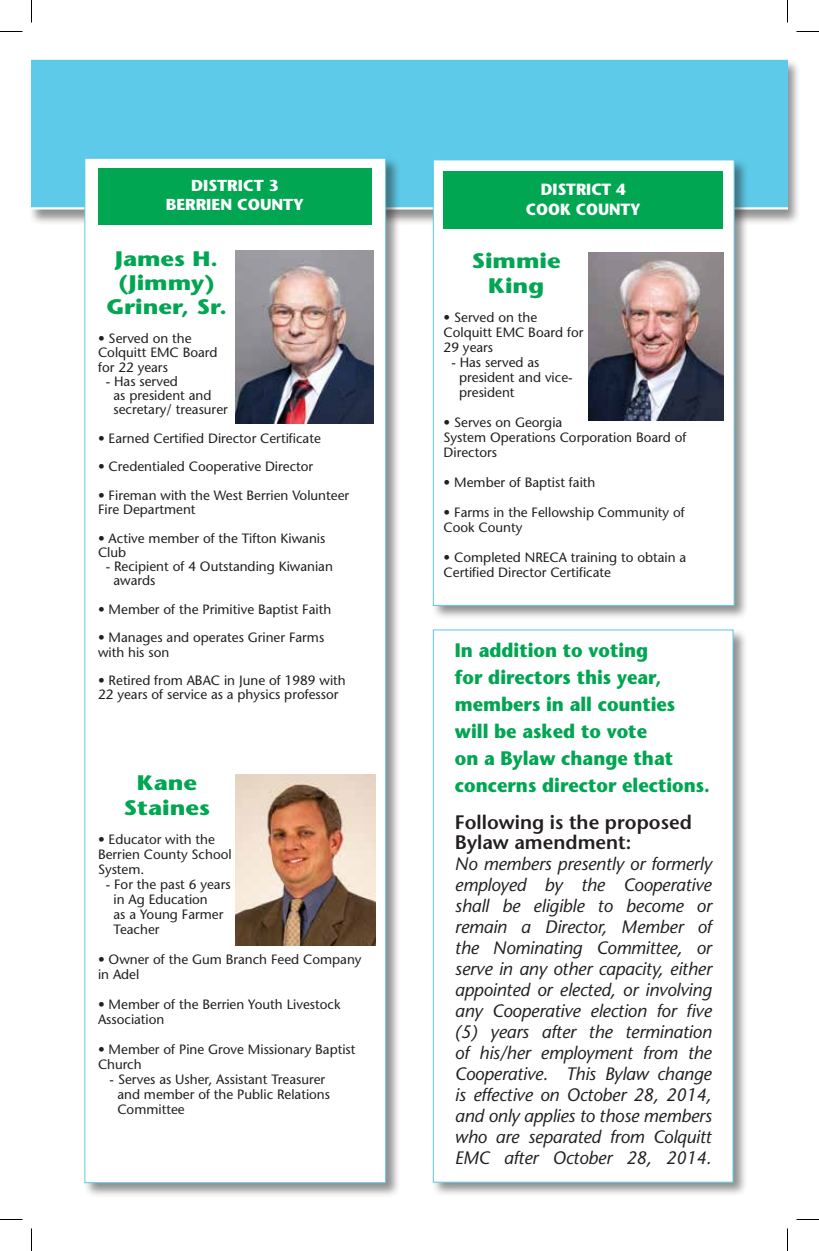
<style>
.page{position:relative;width:819px;height:1251px;background:#fff}
.page>*{position:absolute;margin:0;border:0;box-sizing:border-box;transform-origin:0 0}
.t1{font:700 21px/24px "Stone Sans";color:#00a651;text-align:center;scale:1.13 1}
.t2{font:700 19.5px/27px "Stone Sans";color:#00a651;scale:.93 1}
.t3{font:600 19.5px/19.5px "Stone Sans";color:#231f20}
.t4{font:italic 18px/21px "Stone Sans";letter-spacing:-.01em;color:#231f20;text-align:justify}
.t5{font:700 16.2px/19.5px "Stone Sans";color:#fff;text-align:center;scale:.95 1}
.t6{font:700 15.9px/19px "Stone Sans";color:#fff;text-align:center}
.t7{font:13.5px/15px "Stone Sans";color:#231f20}
</style>
<div class="page">
<div style="left:29px;top:58px;width:772px;height:168px;background:#231f20;opacity:.5"></div>
<div style="left:32px;top:58px;width:756px;height:153px;background:#5ccae8"></div>
<div style="left:83px;top:156px;width:318px;height:1042px;background:#231f20;opacity:.5"></div>
<div style="left:84px;top:158px;width:302px;height:1025px;background:#fff;border:1px solid #5ccae8"></div>
<img style="left:235px;top:250px;width:139px;height:173px">
<div style="left:431px;top:158px;width:318px;height:463px;background:#231f20;opacity:.5"></div>
<div style="left:433px;top:160px;width:302px;height:446px;background:#fff;border:1px solid #5ccae8"></div>
<img style="left:589px;top:252px;width:134px;height:168px">
<div style="left:431px;top:628px;width:317px;height:570px;background:#231f20;opacity:.5"></div>
<div style="left:433px;top:630px;width:300px;height:553px;background:#fff;border:1px solid #5ccae8"></div>
<div style="left:98px;top:168px;width:274px;height:56px;background:#00a651"></div>
<div style="left:444px;top:171px;width:279px;height:58px;background:#00a651"></div>
<img style="left:236px;top:774px;width:140px;height:172px">
<svg style="left:0;top:31px;width:22px;height:1px"></svg>
<svg style="left:796px;top:31px;width:23px;height:1px"></svg>
<svg style="left:0;top:1219px;width:22px;height:1px"></svg>
<svg style="left:796px;top:1219px;width:23px;height:1px"></svg>
<svg style="left:31px;top:0;width:1px;height:22px"></svg>
<svg style="left:31px;top:1228px;width:1px;height:23px"></svg>
<svg style="left:787px;top:0;width:1px;height:22px"></svg>
<svg style="left:787px;top:1228px;width:1px;height:23px"></svg>
<p class="t6" style="left:166px;top:176px;width:140px">DISTRICT 3<br>BERRIEN COUNTY</p>
<p class="t5" style="left:526px;top:180px;width:122px">DISTRICT 4<br>COOK COUNTY</p>
<h1 class="t1" style="left:106px;top:246px;width:108px">James H. (Jimmy)<br>Griner, Sr.</h1>
<p class="t7" style="left:98px;top:331px;width:121px;line-height:14.2px">• Served on the<br>Colquitt EMC Board for 22 years</p>
<p class="t7" style="left:114px;top:374px;width:116px;line-height:14.2px;text-indent:-8px">- Has served<br>as president and secretary/ treasurer</p>
<p class="t7" style="left:98px;top:431px;width:224px">• Earned Certified Director Certificate</p>
<p class="t7" style="left:98px;top:459px;width:217px">• Credentialed Cooperative Director</p>
<p class="t7" style="left:98px;top:488px;width:253px;line-height:14.2px">• Fireman with the West Berrien Volunteer<br>Fire Department</p>
<p class="t7" style="left:98px;top:531px;width:229px;line-height:14.2px">• Active member of the Tifton Kiwanis<br>Club</p>
<p class="t7" style="left:114px;top:559px;width:221px;line-height:14.2px;text-indent:-8px">- Recipient of 4 Outstanding Kiwanian awards</p>
<p class="t7" style="left:98px;top:602px;width:235px">• Member of the Primitive Baptist Faith</p>
<p class="t7" style="left:98px;top:631px;width:228px;line-height:14.2px">• Manages and operates Griner Farms with his son</p>
<p class="t7" style="left:98px;top:673px;width:249px;line-height:14.2px">• Retired from ABAC in June of 1989 with<br>22 years of service as a physics professor</p>
<h1 class="t1" style="left:124px;top:770px;width:78px;line-height:25.2px">Kane<br>Staines</h1>
<p class="t7" style="left:98px;top:832px;width:135px">• Educator with the<br>Berrien County School<br>System.</p>
<p class="t7" style="left:114px;top:877px;width:119px;text-indent:-8px">- For the past 6 years in Ag Education<br>as a Young Farmer<br>Teacher</p>
<p class="t7" style="left:98px;top:952px;width:265px">• Owner of the Gum Branch Feed Company in Adel</p>
<p class="t7" style="left:98px;top:997px;width:244px">• Member of the Berrien Youth Livestock<br>Association</p>
<p class="t7" style="left:98px;top:1042px;width:259px">• Member of Pine Grove Missionary Baptist<br>Church</p>
<p class="t7" style="left:117px;top:1072px;width:214px;text-indent:-8px">- Serves as Usher, Assistant Treasurer and member of the Public Relations<br>Committee</p>
<h1 class="t1" style="left:472px;top:248px;width:80px;line-height:25.2px">Simmie<br>King</h1>
<p class="t7" style="left:444px;top:310px;width:141px">• Served on the<br>Colquitt EMC Board for<br>29 years</p>
<p class="t7" style="left:459px;top:355px;width:115px;text-indent:-8px">- Has served as president and vice&shy;president</p>
<p class="t7" style="left:444px;top:415px;width:244px">• Serves on Georgia<br>System Operations Corporation Board of<br>Directors</p>
<p class="t7" style="left:444px;top:475px;width:153px">• Member of Baptist faith</p>
<p class="t7" style="left:444px;top:505px;width:243px">• Farms in the Fellowship Community of<br>Cook County</p>
<p class="t7" style="left:444px;top:550px;width:244px">• Completed NRECA training to obtain a<br>Certified Director Certificate</p>
<h2 class="t2" style="left:455px;top:637px;width:276px">In addition to voting<br>for directors this year, members in all counties will be asked to vote<br>on a Bylaw change that concerns director elections.</h2>
<h2 class="t3" style="left:455px;top:813px;width:238px">Following is the proposed<br>Bylaw amendment:</h2>
<p class="t4" style="left:455px;top:853px;width:258px">No members presently or formerly employed by the Cooperative shall be eligible to become or remain a Director, Member of the Nominating Committee, or serve in any other capacity, either appointed or elected, or involving any Cooperative election for five (5) years after the termination of his/her employment from the Cooperative. This Bylaw change is effective on October 28, 2014, and only applies to those members who are separated from Colquitt EMC after October 28, 2014.</p>
</div>
